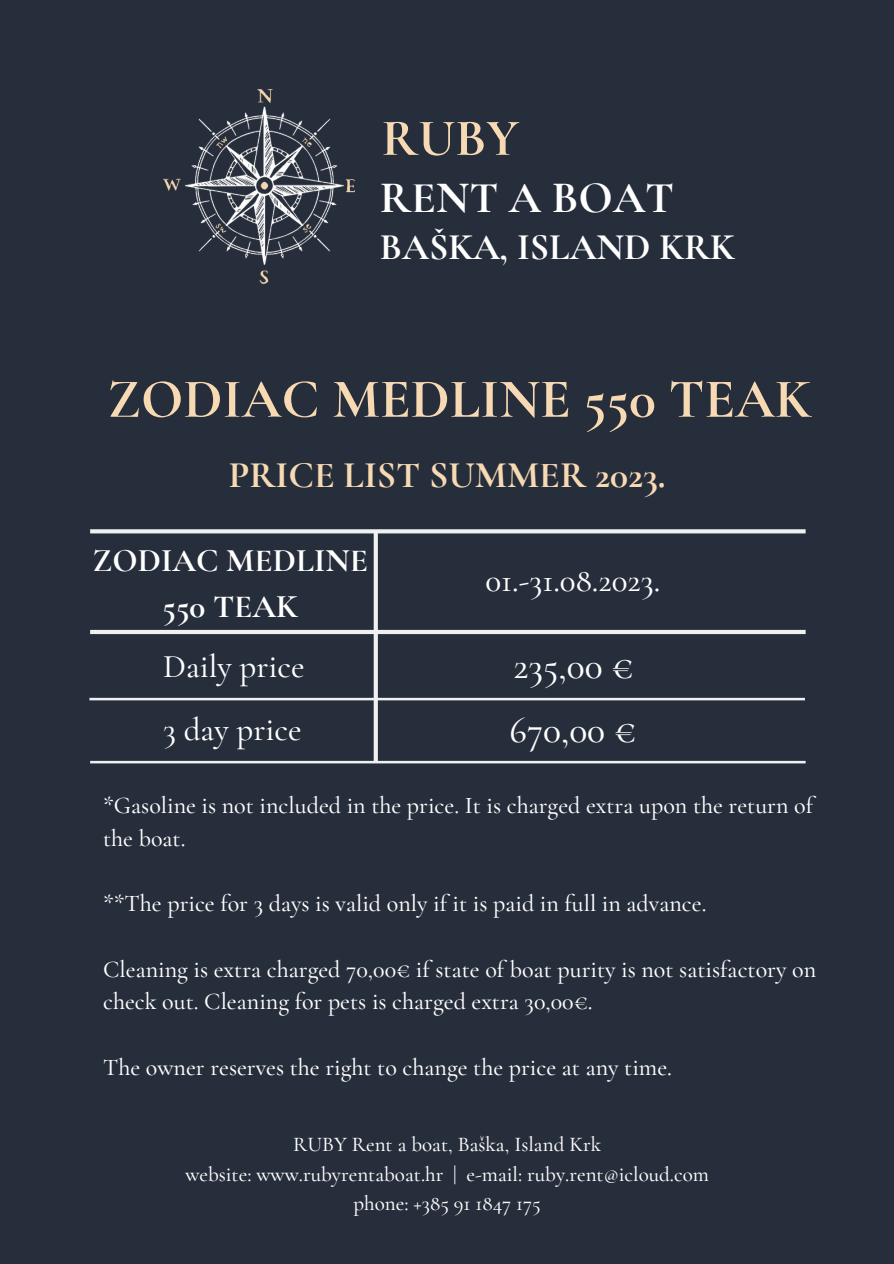
<style>
.page{position:relative;width:894px;height:1264px;background:#fff}
.page>*{position:absolute;margin:0;border:0;box-sizing:border-box;transform-origin:0 0}
.t1{font:700 55.5px "Cormorant Garamond";color:#f7d9b3}
.t2{font:700 52.5px "Cormorant Garamond";color:#f7d9b3}
.t3{font:700 45px "Cormorant Garamond";color:#fff}
.t4{font:700 37.5px "Cormorant Garamond";color:#f7d9b3}
.t5{font:700 37.5px "Cormorant Garamond";color:#fff}
.t6{font:500 37.5px "Cormorant Garamond";color:#fff}
.t7{font:500 33px "Cormorant Garamond";color:#fff}
.t8{font:700 33px/46.2px "Cormorant Garamond";color:#fff;text-align:center}
.t9{font:500 24px/32.7px "Cormorant Garamond";color:#fff}
.t10{font:500 21px "Cormorant Garamond";color:#fff}
</style>
<div class="page">
<div style="left:0;top:0;width:893px;height:1263px;background:#272e3b"></div>
<img style="left:163px;top:89px;width:191px;height:194px">
<svg style="left:89px;top:529px;width:716px;height:234px"></svg>
<p class="t2" style="left:381px;top:106px;width:139px">RUBY</p>
<p class="t3" style="left:380px;top:170px;width:296px">RENT A BOAT</p>
<p class="t5" style="left:380px;top:224px;width:356px">BAŠKA, ISLAND KRK</p>
<p class="t1" style="left:107px;top:365px;width:705px">ZODIAC MEDLINE 550 TEAK</p>
<p class="t4" style="left:228px;top:452px;width:438px">PRICE LIST SUMMER 2023.</p>
<p class="t8" style="left:92px;top:537px;width:277px">ZODIAC MEDLINE<br>550 TEAK</p>
<p class="t7" style="left:163px;top:646px;width:143px">Daily price</p>
<p class="t7" style="left:163px;top:709px;width:140px">3 day price</p>
<p class="t7" style="left:485px;top:560px;width:176px">01.-31.08.2023.</p>
<p class="t6" style="left:513px;top:643px;width:122px">235,00 €</p>
<p class="t6" style="left:509px;top:707px;width:128px">670,00 €</p>
<p class="t9" style="left:103px;top:789px;width:711px">*Gasoline is not included in the price. It is charged extra upon the return of the boat.</p>
<p class="t9" style="left:103px;top:887px;width:604px">**The price for 3 days is valid only if it is paid in full in advance.</p>
<p class="t9" style="left:103px;top:952px;width:714px">Cleaning is extra charged 70,00€ if state of boat purity is not satisfactory on check out. Cleaning for pets is charged extra 30,00€.</p>
<p class="t9" style="left:103px;top:1050px;width:570px">The owner reserves the right to change the price at any time.</p>
<p class="t10" style="left:293px;top:1131px;width:309px">RUBY Rent a boat, Baška, Island Krk</p>
<p class="t10" style="left:185px;top:1161px;width:525px">website: www.rubyrentaboat.hr | e-mail: ruby.rent@icloud.com</p>
<p class="t10" style="left:353px;top:1190px;width:189px">phone: +385 91 1847 175</p>
</div>
